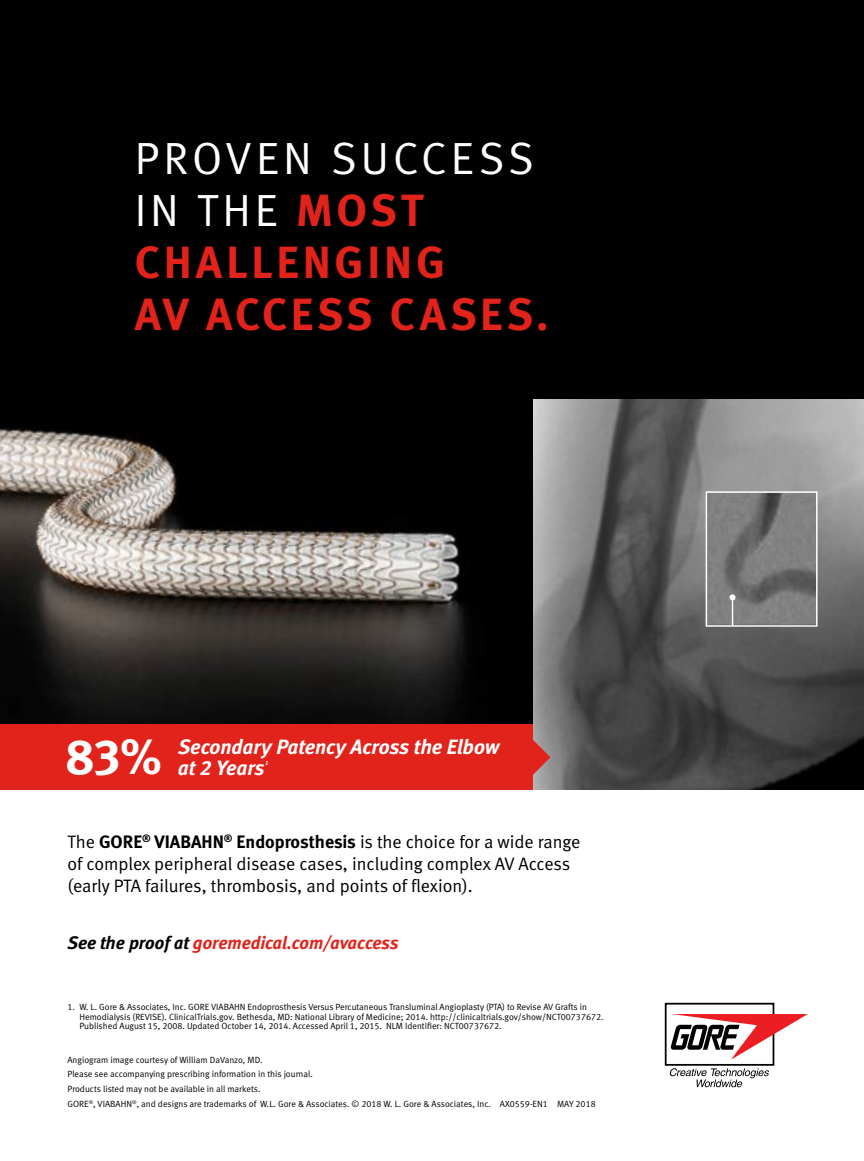
<style>
.page{position:relative;width:864px;height:1161px;background:#fff}
.page>*{position:absolute;margin:0;border:0;box-sizing:border-box;transform-origin:0 0}
.t1{font:49.65px "Meta Bold LF";color:#fff}
.t2{font:45.15px/52.2px "Meta Bold LF";letter-spacing:.085em;color:#e2231b}
.t3{font:45.15px/52.2px "Meta Normal LF";letter-spacing:.09em;color:#fff}
.t4{font:italic 20.7px/21.6px "Meta Bold LF";letter-spacing:-.005em;color:#fff}
.t5{font:18px/21.8px "Meta Normal LF";color:#000}
.t6{font:italic 18px "Meta Bold LF";letter-spacing:-.005em;color:#e2231b}
.t7{font:9px/14.9px "Meta Normal LF";color:#000}
.t8{font:italic 6px "Meta Bold LF";color:#fff}
.s1{font-family:"Meta Bold LF";color:#e2231b}
.s2{font-family:"Meta Bold LF"}
.s3{color:#000}
</style>
<div class="page">
<div style="left:0;top:0;width:864px;height:729px;background:#010101"></div>
<img style="left:0;top:399px;width:534px;height:326px">
<div style="left:665px;top:1003px;width:109px;height:63px;border:2px solid #000"></div>
<svg style="left:669px;top:1068px;width:100px;height:19px"></svg>
<svg style="left:670px;top:1014px;width:138px;height:46px"></svg>
<div style="left:0;top:725px;width:534px;height:65px;background:#e2231b"></div>
<img style="left:534px;top:399px;width:330px;height:391px">
<img style="left:709px;top:494px;width:106px;height:130px">
<div style="left:706px;top:491px;width:112px;height:136px;border:2px solid #fff"></div>
<svg style="left:533px;top:734px;width:17px;height:46px"></svg>
<svg style="left:730px;top:594px;width:6px;height:32px"></svg>
<h2 class="t3" style="left:135px;top:131px;width:401px">Proven success in the <span class="s1">MOST</span></h2>
<h2 class="t2" style="left:135px;top:236px;width:415px">CHALLENGING<br>AV ACCESS CASES.</h2>
<h1 class="t1" style="left:66px;top:727px;width:97px">83%</h1>
<h3 class="t4" style="left:178px;top:736px;width:323px">Secondary Patency Across the Elbow at 2 Years</h3>
<p class="t8" style="left:265px;top:759px;width:5px">1</p>
<h3 class="t5" style="left:68px;top:831px;width:515px">The <span class="s2">GORE</span><sup>®</sup> <span class="s2">VIABAHN</span> <sup>®</sup> <span class="s2">ENDOPROSTHESIS</span> is the choice for a wide range of complex peripheral disease cases, including complex AV Access (early PTA failures, thrombosis, and points of flexion).</h3>
<h3 class="t6" style="left:68px;top:932px;width:333px"><span class="s3">See the proof at</span> goremedical.com/avaccess</h3>
<p class="t7" style="left:68px;top:999px;width:133px">1. W. L. Gore &amp; Associates, I nc. GORE</p>
<p class="t7" style="left:211px;top:999px;width:377px">VIABAHN Endoprosthesis Versus Percutaneous Transluminal Angioplasty (PTA) to Revise AV Grafts in</p>
<p class="t7" style="left:79px;top:1009px;width:62px">H emodialysis (REVISE</p>
<p class="t7" style="left:80px;top:1012px;width:526px;line-height:9.8px;text-indent:82px">). ClinicalTrials.gov. Bethesda, MD: National Library of Medicine; 2014. http://clinicaltrials.gov/show/NCT00737672.<br>Published August 15, 2008. U pdated October 14, 2014. Accessed April 1, 2015. N LM I dentifier: NCT00737672.</p>
<p class="t7" style="left:68px;top:1052px;width:530px">Angiogram image courtesy of William DaVanzo, MD.<br>Please see accompanying prescribing information in this journal.<br>Products listed may not be available in all markets.<br>GORE<sup>®</sup>, VIABAHN <sup>®</sup>, and designs are trademarks of W.L. Gore &amp; Associates. © 2018 W. L. Gore &amp; Associates, I nc. AX0559-EN 1 MAY 2018</p>
</div>
